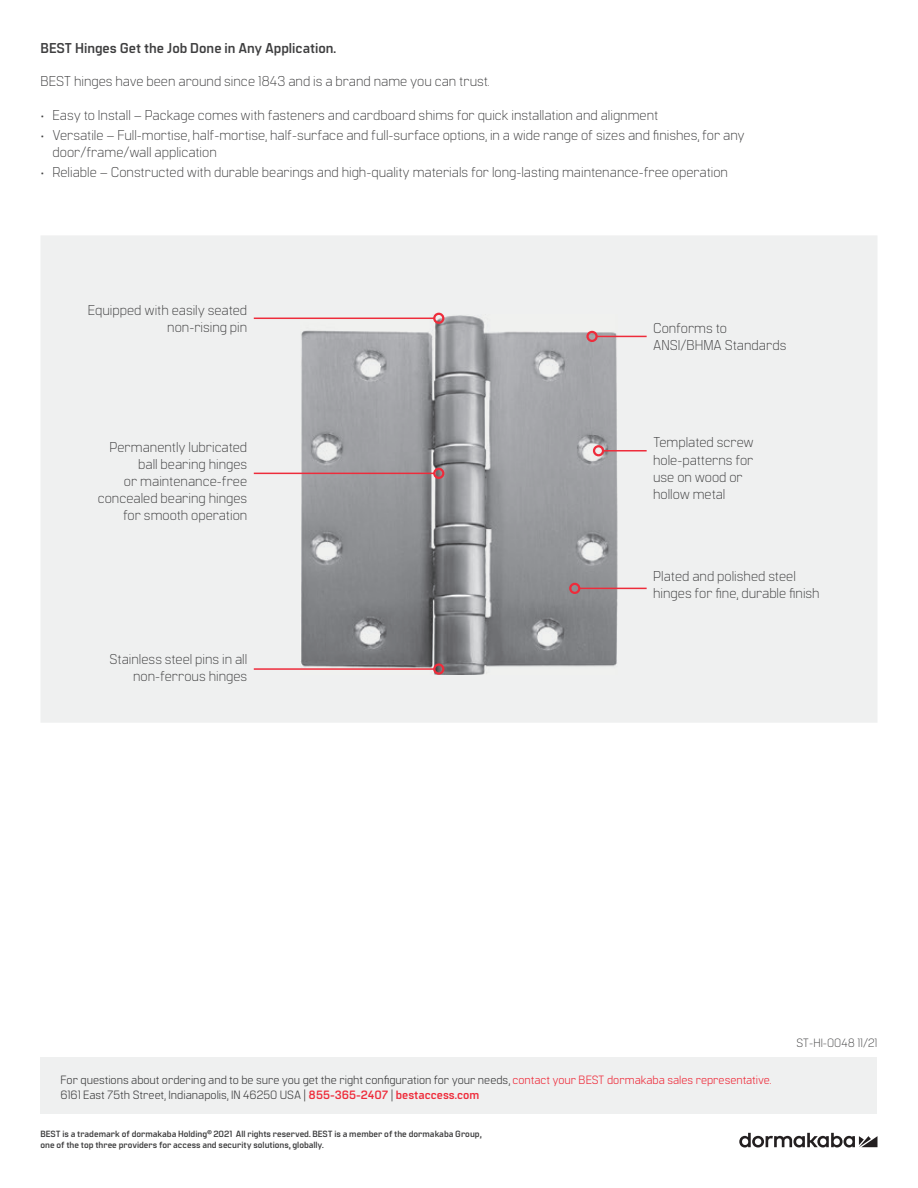
<style>
.page{position:relative;width:918px;height:1188px;background:#fff}
.page>*{position:absolute;margin:0;border:0;box-sizing:border-box;transform-origin:0 0}
.t1{font:300 14.25px/17.1px "Manifold CF";color:#3e3e3f}
.t2{font:700 14.25px "Manifold CF";color:#3e3e3f}
.t3{font:12px/15px "Manifold CF";color:#3e3e3f}
.t4{font:300 12px "Manifold CF";color:#3e3e3f}
.t5{font:700 9px/10.8px "Manifold CF";color:#3e3e3f}
.s1{color:#ee2c3b}
.s2{font-weight:700;color:#ee2c3b}
</style>
<div class="page">
<div style="left:40px;top:1058px;width:838px;height:56px;background:#eff0f0"></div>
<svg style="left:739px;top:1133px;width:138px;height:15px"></svg>
<div style="left:41px;top:236px;width:836px;height:487px;background:#eff0f0"></div>
<img style="left:301px;top:314px;width:316px;height:361px">
<hr style="left:254px;top:318px;width:180px;height:1px;background:#ee2c3b">
<div style="left:433px;top:313px;width:11px;height:11px;border:2px solid #ee2c3b;border-radius:50%"></div>
<hr style="left:254px;top:473px;width:180px;height:1px;background:#ee2c3b">
<div style="left:433px;top:468px;width:11px;height:11px;border:2px solid #ee2c3b;border-radius:50%"></div>
<hr style="left:254px;top:668px;width:180px;height:2px;background:#ee2c3b">
<div style="left:433px;top:663px;width:11px;height:12px;border:2px solid #ee2c3b;border-radius:50%"></div>
<hr style="left:597px;top:336px;width:50px;height:1px;background:#ee2c3b">
<div style="left:586px;top:331px;width:12px;height:11px;border:2px solid #ee2c3b;border-radius:50%"></div>
<hr style="left:603px;top:450px;width:44px;height:2px;background:#ee2c3b">
<div style="left:593px;top:445px;width:11px;height:11px;border:2px solid #ee2c3b;border-radius:50%"></div>
<hr style="left:579px;top:588px;width:68px;height:1px;background:#ee2c3b">
<div style="left:569px;top:583px;width:11px;height:11px;border:2px solid #ee2c3b;border-radius:50%"></div>
<p class="t2" style="left:40px;top:39px;width:297px">BEST Hinges Get the Job Done in Any Application.</p>
<p class="t1" style="left:40px;top:73px;width:451px">BEST hinges have been around since 1843 and is a brand name you can trust.</p>
<p class="t1" style="left:40px;top:106px;width:619px">• Easy to Install – Package comes with fasteners and cardboard shims for quick installation and alignment</p>
<p class="t1" style="left:52px;top:127px;width:694px;text-indent:-12px">• Versatile – Full-mortise, half-mortise, half-surface and full-surface options, in a wide range of sizes and finishes, for any door/frame/wall application</p>
<p class="t1" style="left:40px;top:164px;width:689px">• Reliable – Constructed with durable bearings and high-quality materials for long-lasting maintenance-free operation</p>
<p class="t1" style="left:88px;top:301px;width:161px;text-align:right">Equipped with easily seated non-rising pin</p>
<p class="t1" style="left:653px;top:319px;width:135px">Conforms to<br>ANSI/BHMA Standards</p>
<p class="t1" style="left:98px;top:438px;width:151px;text-align:right">Permanently lubricated ball bearing hinges<br>or maintenance-free concealed bearing hinges for smooth operation</p>
<p class="t1" style="left:653px;top:434px;width:102px">Templated screw hole-patterns for use on wood or hollow metal</p>
<p class="t1" style="left:110px;top:650px;width:139px;text-align:right">Stainless steel pins in all non-ferrous hinges</p>
<p class="t1" style="left:653px;top:567px;width:168px">Plated and polished steel hinges for fine, durable finish</p>
<p class="t4" style="left:796px;top:1036px;width:83px">ST-HI-0048 11/21</p>
<p class="t3" style="left:60px;top:1073px;width:713px">For questions about ordering and to be sure you get the right configuration for your needs, <span class="s1">contact your BEST dormakaba sales representative.<br></span>6161 East 75th Street, Indianapolis, IN 46250 USA | <span class="s2">855-365-2407</span> | <span class="s2">bestaccess.com</span></p>
<p class="t5" style="left:40px;top:1129px;width:443px">BEST is a trademark of dormakaba Holding<sup>©</sup> 2021 All rights reserved. BEST is a member of the dormakaba Group, one of the top three providers for access and security solutions, globally.</p>
</div>
